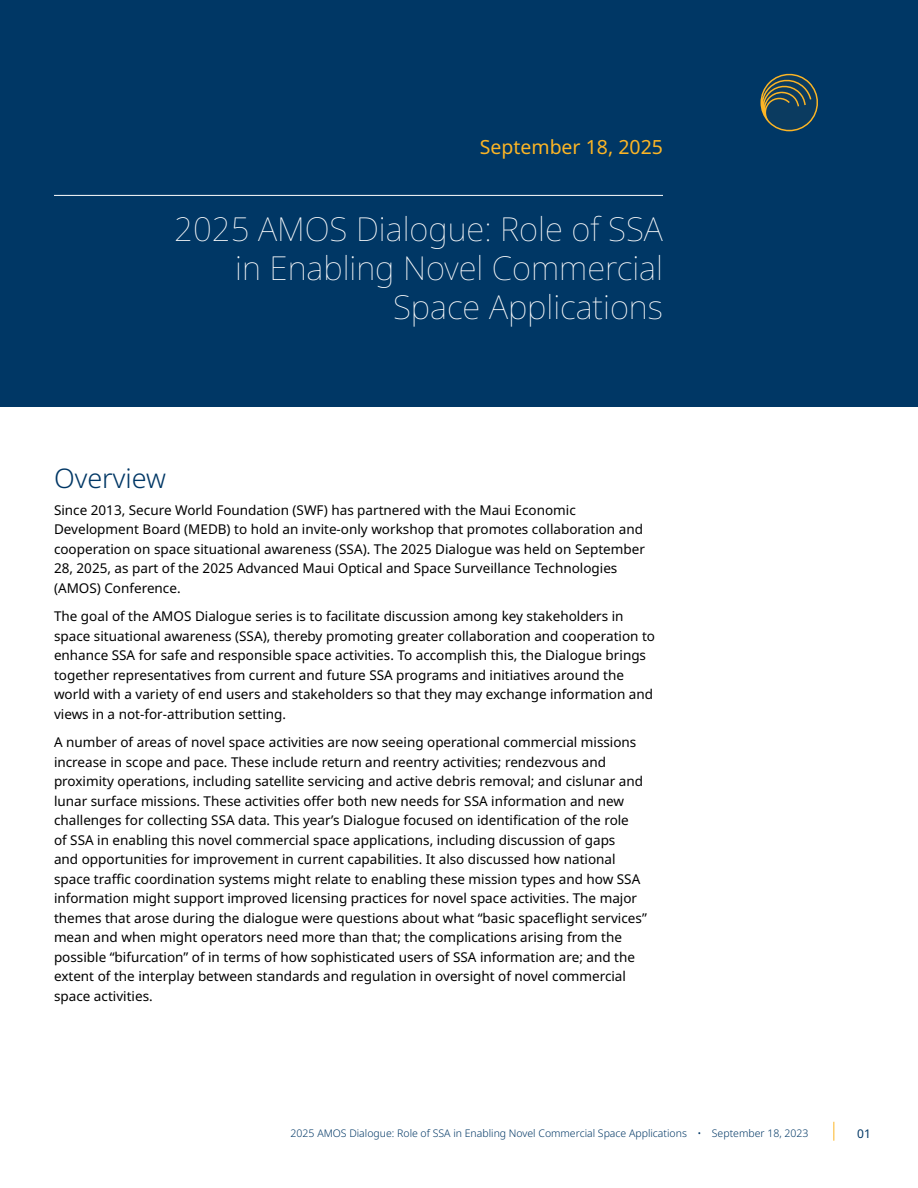
<style>
.page{position:relative;width:918px;height:1188px;background:#fff}
.page>*{position:absolute;margin:0;border:0;box-sizing:border-box;transform-origin:0 0}
.CVR_Title{font:100 33px/39px "Noto Sans";color:#fff;text-align:right}
.Guts_Head1{font:300 27px "Noto Sans";color:#003765}
.CVR_SubTitle1{font:19.5px "Noto Sans";color:#fcb525}
.Guts_Body{font:13.5px/19.5px "Noto Sans";color:#000}
.t1{font:12px "Noto Sans";color:#003765}
.t2{font:300 10.5px "Noto Sans";color:#003765}
</style>
<div class="page">
<div style="left:0;top:0;width:918px;height:406px;background:#003765"></div>
<svg style="left:761px;top:74px;width:57px;height:57px"></svg>
<svg style="left:833px;top:1122px;width:1px;height:19px"></svg>
<hr style="left:54px;top:195px;width:609px;height:1px;background:#fff">
<p class="CVR_SubTitle1" style="left:480px;top:133px;width:185px">September 18, 2025</p>
<p class="CVR_Title" style="left:174px;top:210px;width:490px">2025 AMOS Dialogue: Role of SSA in Enabling Novel Commercial<br>Space Applications</p>
<p class="Guts_Head1" style="left:54px;top:459px;width:114px">Overview</p>
<p class="Guts_Body" style="left:54px;top:501px;width:592px">Since 2013, Secure World Foundation (SWF) has partnered with the Maui Economic Development Board (MEDB) to hold an invite-only workshop that promotes collaboration and cooperation on space situational awareness (SSA). The 2025 Dialogue was held on September 28, 2025, as part of the 2025 Advanced Maui Optical and Space Surveillance Technologies (AMOS) Conference.</p>
<p class="Guts_Body" style="left:54px;top:607px;width:603px">The goal of the AMOS Dialogue series is to facilitate discussion among key stakeholders in space situational awareness (SSA), thereby promoting greater collaboration and cooperation to enhance SSA for safe and responsible space activities. To accomplish this, the Dialogue brings together representatives from current and future SSA programs and initiatives around the world with a variety of end users and stakeholders so that they may exchange information and views in a not-for-attribution setting.</p>
<p class="Guts_Body" style="left:54px;top:733px;width:594px">A number of areas of novel space activities are now seeing operational commercial missions increase in scope and pace. These include return and reentry activities; rendezvous and proximity operations, including satellite servicing and active debris removal; and cislunar and lunar surface missions. These activities offer both new needs for SSA information and new challenges for collecting SSA data. This year’s Dialogue focused on identification of the role<br>of SSA in enabling this novel commercial space applications, including discussion of gaps<br>and opportunities for improvement in current capabilities. It also discussed how national space traffic coordination systems might relate to enabling these mission types and how SSA information might support improved licensing practices for novel space activities. The major themes that arose during the dialogue were questions about what “basic spaceflight services” mean and when might operators need more than that; the complications arising from the possible “bifurcation” of in terms of how sophisticated users of SSA information are; and the extent of the interplay between standards and regulation in oversight of novel commercial space activities.</p>
<p class="t2" style="left:291px;top:1126px;width:519px">2025 AMOS Dialogue: Role of SSA in Enabling Novel Commercial Space Applications • September 18, 2023</p>
<p class="t1" style="left:857px;top:1125px;width:15px">01</p>
</div>
